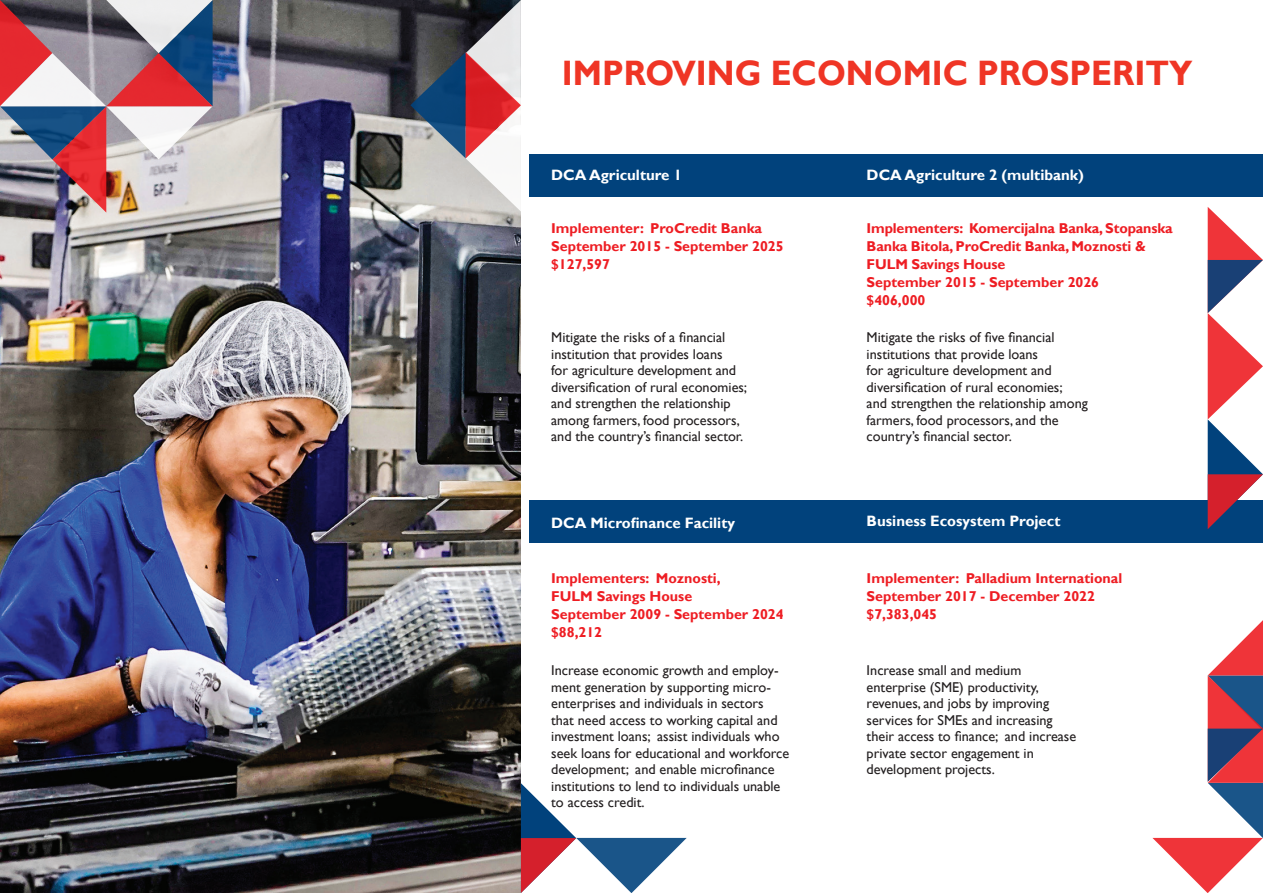
<style>
.page{position:relative;width:1263px;height:893px;background:#fff}
.page>*{position:absolute;margin:0;border:0;box-sizing:border-box;transform-origin:0 0}
.Naslov_36{font:700 35.25px "Gill Sans";color:#ef3525;scale:.93 1}
.t1{font:700 15px "Gill Sans";color:#fff}
.t2{font:14.25px/16.5px "Gill Sans";color:#231f20}
.t3{font:700 14.25px/18px "Gill Sans";color:#ee1d23}
</style>
<div class="page">
<img style="left:0;top:0;width:521px;height:893px">
<div style="left:529px;top:154px;width:734px;height:42px;background:#01427c"></div>
<div style="left:529px;top:501px;width:734px;height:42px;background:#01427c"></div>
<svg style="left:1208px;top:207px;width:55px;height:322px"></svg>
<svg style="left:0;top:0;width:213px;height:213px;background:#a78892"></svg>
<svg style="left:410px;top:0;width:111px;height:212px;background:#98888f"></svg>
<svg style="left:521px;top:783px;width:166px;height:110px"></svg>
<svg style="left:1152px;top:620px;width:111px;height:273px"></svg>
<p class="Naslov_36" style="left:562px;top:52px;width:680px">IMPROVING ECONOMIC PROSPERITY</p>
<p class="t1" style="left:551px;top:166px;width:132px">DCA Agriculture 1</p>
<p class="t3" style="left:551px;top:220px;width:212px">Implementer: ProCredit Banka</p>
<p class="t3" style="left:551px;top:238px;width:234px">September 2015 - September 2025</p>
<p class="t3" style="left:551px;top:256px;width:60px">$127,597</p>
<p class="t2" style="left:551px;top:329px;width:198px">Mitigate the risks of a financial institution that provides loans<br>for agriculture development and diversification of rural economies; and strengthen the relationship among farmers, food processors, and the country’s financial sector.</p>
<p class="t1" style="left:551px;top:513px;width:185px">DCA Microfinance Facility</p>
<p class="t3" style="left:551px;top:569px;width:171px">Implementers: Moznosti,<br>FULM Savings House</p>
<p class="t3" style="left:551px;top:605px;width:234px">September 2009 - September 2024</p>
<p class="t3" style="left:551px;top:623px;width:52px">$88,212</p>
<p class="t1" style="left:867px;top:166px;width:219px">DCA Agriculture 2 (multibank)</p>
<p class="t3" style="left:867px;top:220px;width:307px">Implementers: Komercijalna Banka, Stopanska<br>Banka Bitola, ProCredit Banka, Moznosti &amp;<br>FULM Savings House</p>
<p class="t3" style="left:867px;top:274px;width:234px">September 2015 - September 2026</p>
<p class="t3" style="left:867px;top:292px;width:60px">$406,000</p>
<p class="t2" style="left:867px;top:329px;width:223px">Mitigate the risks of five financial institutions that provide loans<br>for agriculture development and diversification of rural economies;<br>and strengthen the relationship among farmers, food processors, and the country’s financial sector.</p>
<p class="t1" style="left:867px;top:512px;width:195px">Business Ecosystem Project</p>
<p class="t3" style="left:867px;top:569px;width:257px">Implementer: Palladium International</p>
<p class="t3" style="left:867px;top:587px;width:230px">September 2017 - December 2022</p>
<p class="t3" style="left:867px;top:605px;width:72px">$7,383,045</p>
<p class="t2" style="left:551px;top:662px;width:239px">Increase economic growth and employ&shy;ment generation by supporting micro&shy;enterprises and individuals in sectors that need access to working capital and investment loans; assist individuals who seek loans for educational and workforce development; and enable microfinance institutions to lend to individuals unable to access credit.</p>
<p class="t2" style="left:867px;top:662px;width:211px">Increase small and medium enterprise (SME) productivity, revenues, and jobs by improving services for SMEs and increasing their access to finance; and increase private sector engagement in development projects.</p>
</div>
